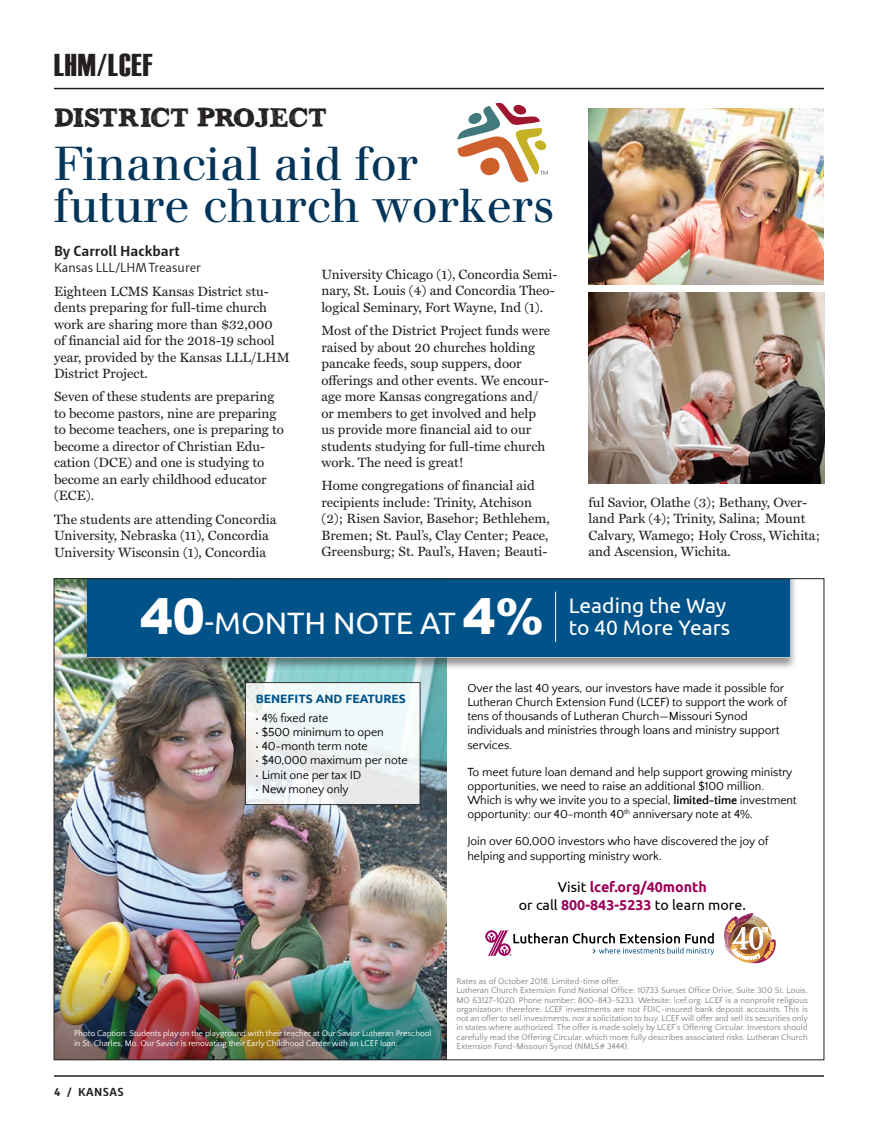
<style>
.page{position:relative;width:878px;height:1141px;background:#fff}
.page>*{position:absolute;margin:0;border:0;box-sizing:border-box;transform-origin:0 0}
.Submissions_Body_Tex{font:46.5px/42px "Walbaum";color:#023559}
.Interior_Header_Bar{font:31.5px "Haettenschweiler";letter-spacing:.03em;color:#231f20}
.t1{font:30.9px "Ubuntu";letter-spacing:-.005em;color:#fff}
.Submissions_Body_Tex-2{font:27px "DK Greyfriars";letter-spacing:-.03em;color:#231f20}
.t2{font:21px/22.4px "Ubuntu";color:#fff}
.Submissions_Body_Tex-3{font:700 15px "Haptic";color:#231f20}
.t3{font:700 14.25px/17.1px "Ubuntu";color:#9c0058;text-align:center}
.Submissions_Body_Tex-4{font:13.5px/16.5px "Miller Text";color:#231f20}
.Submissions_Body_Tex-5{font:300 13.5px "Haptic";color:#231f20}
.t4{font:12.15px/14.2px "Quattrocento Sans";letter-spacing:-.005em;color:#000}
.t5{font:700 12.15px "Ubuntu";color:#005288}
.t6{font:700 12px "Haptic";letter-spacing:.04em;color:#231f20}
.t7{font:8.55px/9.3px "Quattrocento Sans";color:#808285}
.t8{font:8.55px/10.2px "Quattrocento Sans";letter-spacing:-.005em;color:#fff}
.s1{font-family:"Arial";font-weight:900;font-size:48.9px}
.s2{font-weight:700}
.s3{font-weight:400;color:#000}
</style>
<div class="page">
<hr style="left:54px;top:1075px;width:770px;height:2px;background:#231f20">
<hr style="left:54px;top:88px;width:770px;height:1px;background:#231f20">
<img style="left:56px;top:580px;width:391px;height:381px">
<img style="left:56px;top:961px;width:391px;height:97px">
<img style="left:724px;top:913px;width:52px;height:50px">
<svg style="left:485px;top:930px;width:229px;height:26px"></svg>
<div style="left:245px;top:682px;width:175px;height:122px;background:linear-gradient(to right,#eff2f2,#eef5f6)"></div>
<div style="left:245px;top:682px;width:175px;height:123px;border:1px solid #231f20"></div>
<div style="left:81px;top:579px;width:716px;height:91px;background:#231f20;opacity:.48"></div>
<div style="left:87px;top:579px;width:703px;height:78px;background:#005288"></div>
<hr style="left:555px;top:592px;width:1px;height:50px;background:#fff">
<hr style="left:88px;top:657px;width:702px;height:1px;background:#fff">
<svg style="left:457px;top:104px;width:90px;height:78px"></svg>
<img style="left:589px;top:292px;width:235px;height:191px">
<img style="left:588px;top:108px;width:236px;height:176px">
<p class="Interior_Header_Bar" style="left:54px;top:47px;width:100px">LHM/LCEF</p>
<p class="Submissions_Body_Tex-2" style="left:54px;top:103px;width:274px">DISTRICT PROJECT</p>
<p class="Submissions_Body_Tex" style="left:54px;top:143px;width:502px">Financial aid for future church workers</p>
<p class="Submissions_Body_Tex-3" style="left:54px;top:242px;width:127px">By Carroll Hackbart</p>
<p class="Submissions_Body_Tex-5" style="left:54px;top:260px;width:148px">Kansas LLL/LHM Treasurer</p>
<p class="Submissions_Body_Tex-4" style="left:54px;top:283px;width:237px">Eighteen LCMS Kansas District stu&shy;dents preparing for full-time church work are sharing more than $32,000<br>of financial aid for the 2018-19 school year, provided by the Kansas LLL/LHM District Project.</p>
<p class="Submissions_Body_Tex-4" style="left:54px;top:389px;width:231px">Seven of these students are preparing to become pastors, nine are preparing to become teachers, one is preparing to become a director of Christian Edu&shy;cation (DCE) and one is studying to become an early childhood educator (ECE).</p>
<p class="Submissions_Body_Tex-4" style="left:54px;top:511px;width:224px">The students are attending Concordia<br>University, Nebraska (11), Concordia<br>University Wisconsin (1), Concordia</p>
<p class="Submissions_Body_Tex-4" style="left:321px;top:266px;width:237px">University Chicago (1), Concordia Semi&shy;nary, St. Louis (4) and Concordia Theo&shy;logical Seminary, Fort Wayne, Ind (1).</p>
<p class="Submissions_Body_Tex-4" style="left:321px;top:323px;width:230px">Most of the District Project funds were raised by about 20 churches holding pancake feeds, soup suppers, door offerings and other events. We encour&shy;age more Kansas congregations and/ or members to get involved and help us provide more financial aid to our students studying for full-time church work. The need is great!</p>
<p class="Submissions_Body_Tex-4" style="left:321px;top:478px;width:230px">Home congregations of financial aid recipients include: Trinity, Atchison (2); Risen Savior, Basehor; Bethlehem, Bremen; St. Paul’s, Clay Center; Peace, Greensburg; St. Paul’s, Haven; Beauti-</p>
<p class="Submissions_Body_Tex-4" style="left:588px;top:494px;width:233px">ful Savior, Olathe (3); Bethany, Over&shy;land Park (4); Trinity, Salina; Mount Calvary, Wamego; Holy Cross, Wichita; and Ascension, Wichita.</p>
<p class="t1" style="left:140px;top:605px;width:405px"><span class="s1">40</span>-MONTH NOTE AT <span class="s1">4%</span></p>
<p class="t2" style="left:569px;top:593px;width:163px">Leading the Way to 40 More Years</p>
<p class="t5" style="left:256px;top:691px;width:152px">BENEFITS AND FEATURES</p>
<p class="t4" style="left:255px;top:711px;width:75px">• 4% fixed rate</p>
<p class="t4" style="left:255px;top:725px;width:130px">• $500 minimum to open</p>
<p class="t4" style="left:255px;top:739px;width:114px">• 40-month term note</p>
<p class="t4" style="left:255px;top:754px;width:154px">• $40,000 maximum per note</p>
<p class="t4" style="left:255px;top:768px;width:108px">• Limit one per tax ID</p>
<p class="t4" style="left:255px;top:782px;width:95px">• New money only</p>
<p class="t4" style="left:467px;top:681px;width:321px">Over the last 40 years, our investors have made it possible for Lutheran Church Extension Fund (LCEF) to support the work of tens of thousands of Lutheran Church—Missouri Synod individuals and ministries through loans and ministry support services.</p>
<p class="t4" style="left:467px;top:765px;width:331px">To meet future loan demand and help support growing ministry opportunities, we need to raise an additional $100 million.<br>Which is why we invite you to a special, <span class="s2">limited-time</span> investment opportunity: our 40-month 40<sup>th</sup> anniversary note at 4%.</p>
<p class="t4" style="left:467px;top:834px;width:302px">Join over 60,000 investors who have discovered the joy of helping and supporting ministry work.</p>
<p class="t3" style="left:519px;top:879px;width:228px"><span class="s3">Visit</span> lcef.org/40month<br><span class="s3">or call</span> 800-843-5233 <span class="s3">to learn more.</span></p>
<p class="t8" style="left:74px;top:1028px;width:359px">Photo Caption: Students play on the playground with their teacher at Our Savior Lutheran Preschool in St. Charles, Mo. Our Savior is renovating their Early Childhood Center with an LCEF loan.</p>
<p class="t6" style="left:54px;top:1084px;width:71px">4 / KANSAS</p>
<p class="t7" style="left:456px;top:977px;width:353px">Rates as of October 2018. Limited-time offer.<br>Lutheran Church Extension Fund National Office: 10733 Sunset Office Drive, Suite 300 St. Louis, MO 63127-1020. Phone number: 800-843-5233. Website: lcef.org. LCEF is a nonprofit religious organization; therefore, LCEF investments are not FDIC-insured bank deposit accounts. This is not an offer to sell investments, nor a solicitation to buy. LCEF will offer and sell its securities only in states where authorized. The offer is made solely by LCEF’s Offering Circular. Investors should carefully read the Offering Circular, which more fully describes associated risks. Lutheran Church Extension Fund-Missouri Synod (NMLS# 3444).</p>
</div>
